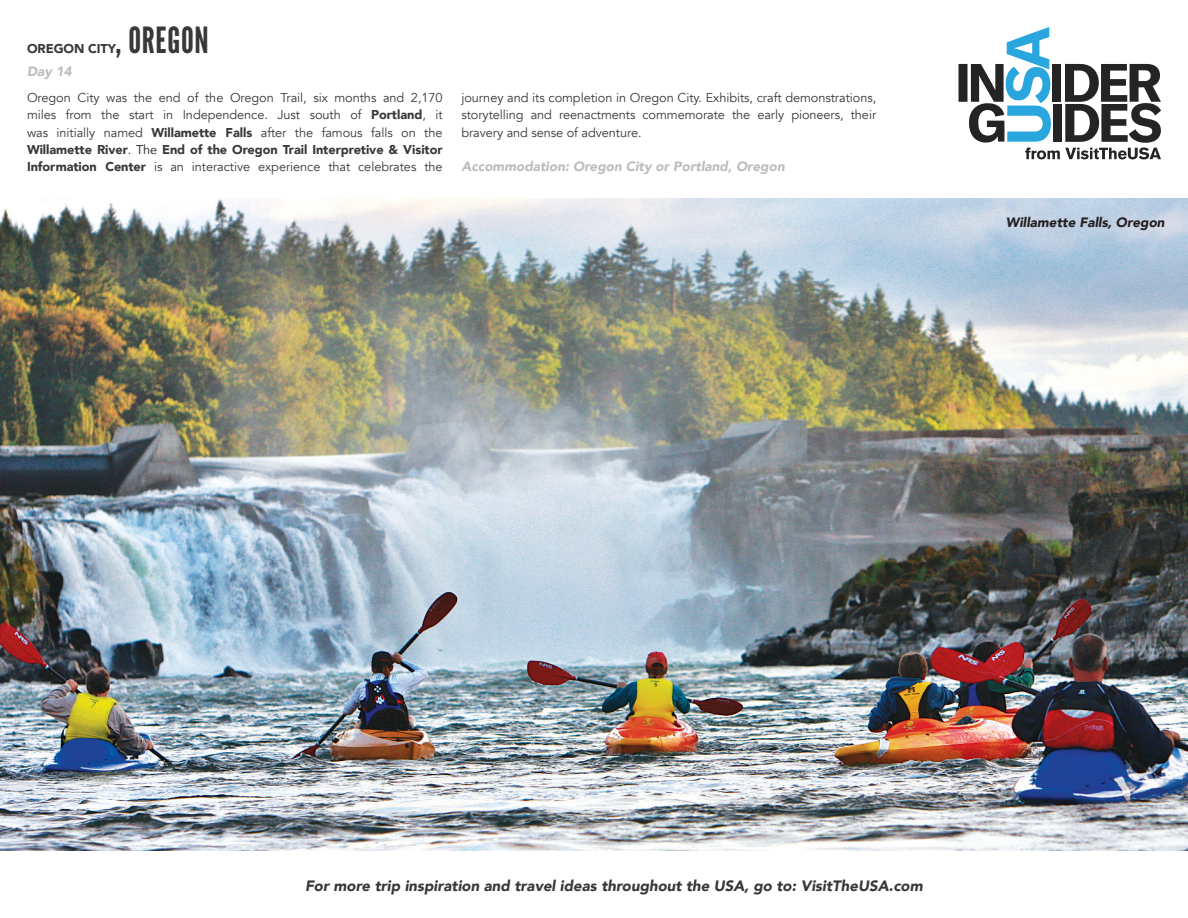
<style>
.page{position:relative;width:1188px;height:918px;background:#fff}
.page>*{position:absolute;margin:0;border:0;box-sizing:border-box;transform-origin:0 0}
.Section_Title_no_lin{font:36px "League Gothic";letter-spacing:.02em;color:#383839}
.t1{font:italic 900 15px "Avenir";color:#383839}
.Accommodation{font:italic 900 13.5px "Avenir";color:#bcbdc0}
.Photo_Caption{font:italic 900 13.5px "Avenir";color:#231f20}
.Section_Title_no_lin-2{font:italic 900 13.5px "Avenir";color:#bcbdc0}
.t2{font:12.75px/17.2px "Avenir";letter-spacing:-.005em;color:#383839;text-align:justify}
.Section_Title_no_lin-3{font:900 12.75px "Avenir";letter-spacing:-.005em;color:#383839}
.s1{font-weight:900}
.s2{font-style:inherit}
</style>
<div class="page">
<svg style="left:958px;top:27px;width:203px;height:132px"></svg>
<img style="left:0;top:198px;width:1188px;height:652px">
<p class="Section_Title_no_lin" style="left:116px;top:19px;width:94px">, OREGON</p>
<p class="Section_Title_no_lin-3" style="left:27px;top:38px;width:91px">OREGON CITY</p>
<p class="Section_Title_no_lin-2" style="left:27px;top:60px;width:46px">Day 14</p>
<p class="t2" style="left:27px;top:89px;width:417px">Oregon City was the end of the Oregon Trail, six months and 2,170 miles from the start in Independence. Just south of <span class="s1">Portland</span>, it was initially named <span class="s1">Willamette Falls</span> after the famous falls on the <span class="s1">Willamette River</span>. <span class="s2">The</span> <span class="s1">End of the Oregon Trail Interpretive &amp; Visitor Information Center</span> is an interactive experience that celebrates the</p>
<p class="t2" style="left:461px;top:89px;width:416px">journey and its completion in Oregon City. Exhibits, craft demonstrations, storytelling and reenactments commemorate the early pioneers, their bravery and sense of adventure.</p>
<p class="Accommodation" style="left:461px;top:155px;width:325px">Accommodation: Oregon City or Portland, Oregon</p>
<p class="Photo_Caption" style="left:1006px;top:211px;width:160px">Willamette Falls, Oregon</p>
<p class="t1" style="left:305px;top:873px;width:619px">For more trip inspiration and travel ideas throughout the USA, go to: VisitTheUSA.com</p>
</div>
